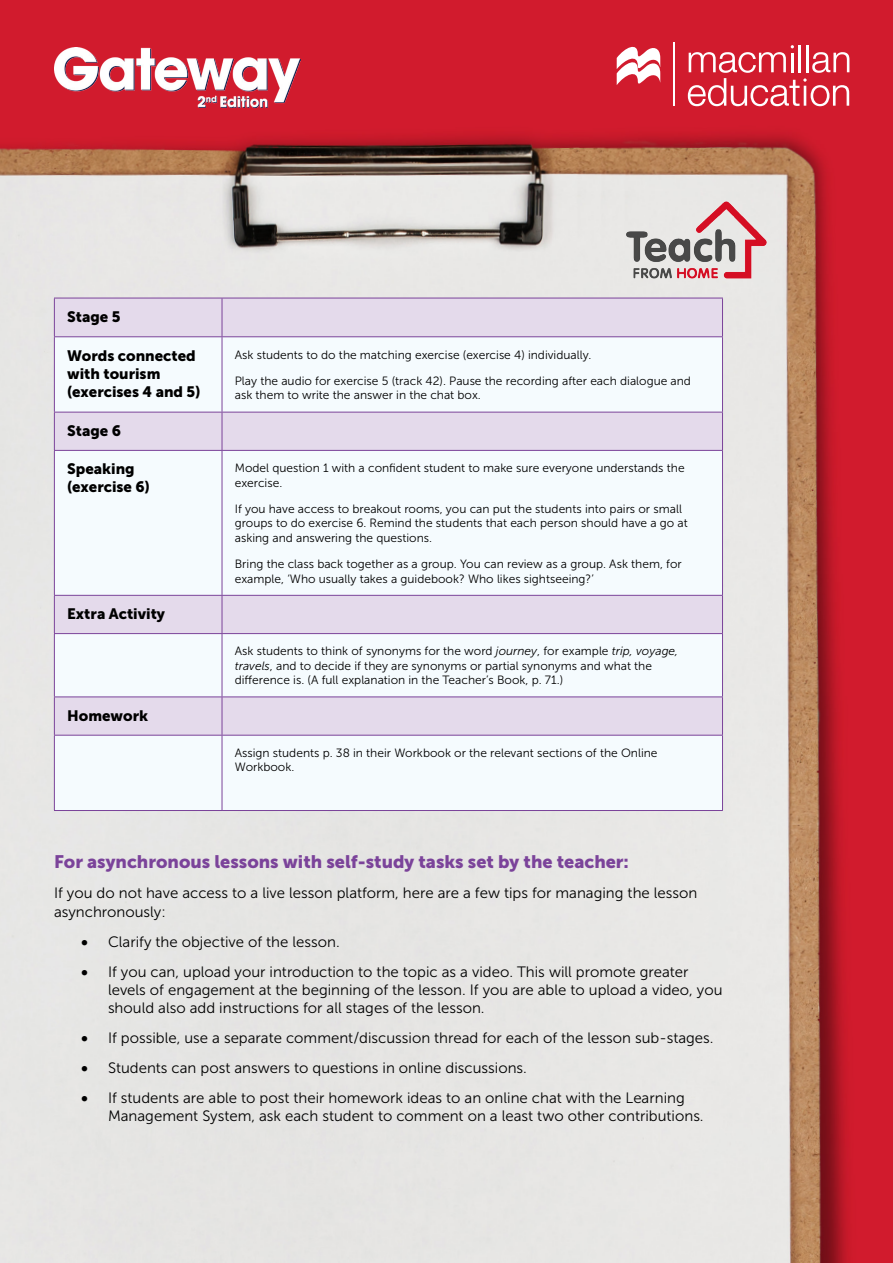
<style>
.page{position:relative;width:893px;height:1263px;background:#fff}
.page>*{position:absolute;margin:0;border:0;box-sizing:border-box;transform-origin:0 0}
.t1{font:18px "Museo Sans 900";color:#7b439a}
.t2{font:15px/18px "Museo Sans 300";color:#000}
.t3{font:15px/18px "Museo Sans 900";color:#000}
.t4{font:12px/14.4px "Museo Sans 300";color:#000}
.s1{font-style:italic}
</style>
<div class="page">
<img style="left:0;top:0;width:893px;height:1263px">
<img style="left:586px;top:165px;width:210px;height:167px">
<svg style="left:617px;top:43px;width:43px;height:44px"></svg>
<hr style="left:673px;top:43px;width:2px;height:63px;background:#fff">
<svg style="left:688px;top:45px;width:161px;height:61px"></svg>
<hr style="left:804px;top:86px;width:2px;height:20px;background:#fff">
<div style="left:55px;top:299px;width:667px;height:37px;background:#e4daeb"></div>
<svg style="left:55px;top:337px;width:667px;height:473px;fill:#f5fbfe"></svg>
<hr style="left:54px;top:298px;width:168px;height:1px;background:#7b439a">
<hr style="left:54px;top:298px;width:1px;height:38px;background:#7b439a">
<hr style="left:222px;top:298px;width:501px;height:1px;background:#7b439a">
<hr style="left:222px;top:298px;width:1px;height:38px;background:#7b439a">
<hr style="left:722px;top:298px;width:1px;height:38px;background:#7b439a">
<hr style="left:54px;top:336px;width:168px;height:1px;background:#7b439a">
<hr style="left:54px;top:337px;width:1px;height:75px;background:#7b439a">
<hr style="left:222px;top:336px;width:501px;height:1px;background:#7b439a">
<hr style="left:222px;top:337px;width:1px;height:75px;background:#7b439a">
<hr style="left:722px;top:337px;width:1px;height:75px;background:#7b439a">
<hr style="left:54px;top:412px;width:168px;height:1px;background:#7b439a">
<hr style="left:54px;top:412px;width:1px;height:38px;background:#7b439a">
<hr style="left:222px;top:412px;width:501px;height:1px;background:#7b439a">
<hr style="left:222px;top:412px;width:1px;height:38px;background:#7b439a">
<hr style="left:722px;top:412px;width:1px;height:38px;background:#7b439a">
<hr style="left:54px;top:450px;width:168px;height:1px;background:#7b439a">
<hr style="left:54px;top:451px;width:1px;height:144px;background:#7b439a">
<hr style="left:222px;top:450px;width:501px;height:1px;background:#7b439a">
<hr style="left:222px;top:451px;width:1px;height:144px;background:#7b439a">
<hr style="left:722px;top:451px;width:1px;height:144px;background:#7b439a">
<hr style="left:54px;top:595px;width:168px;height:1px;background:#7b439a">
<hr style="left:54px;top:596px;width:1px;height:37px;background:#7b439a">
<hr style="left:222px;top:595px;width:501px;height:1px;background:#7b439a">
<hr style="left:222px;top:596px;width:1px;height:37px;background:#7b439a">
<hr style="left:722px;top:596px;width:1px;height:37px;background:#7b439a">
<hr style="left:54px;top:633px;width:168px;height:1px;background:#7b439a">
<hr style="left:54px;top:634px;width:1px;height:62px;background:#7b439a">
<hr style="left:222px;top:633px;width:501px;height:1px;background:#7b439a">
<hr style="left:222px;top:634px;width:1px;height:62px;background:#7b439a">
<hr style="left:722px;top:634px;width:1px;height:62px;background:#7b439a">
<hr style="left:54px;top:696px;width:168px;height:1px;background:#7b439a">
<hr style="left:54px;top:697px;width:1px;height:38px;background:#7b439a">
<hr style="left:222px;top:696px;width:501px;height:1px;background:#7b439a">
<hr style="left:222px;top:697px;width:1px;height:38px;background:#7b439a">
<hr style="left:722px;top:697px;width:1px;height:38px;background:#7b439a">
<hr style="left:54px;top:735px;width:168px;height:1px;background:#7b439a">
<hr style="left:54px;top:735px;width:1px;height:75px;background:#7b439a">
<hr style="left:222px;top:735px;width:501px;height:1px;background:#7b439a">
<hr style="left:222px;top:735px;width:1px;height:75px;background:#7b439a">
<hr style="left:722px;top:735px;width:1px;height:75px;background:#7b439a">
<hr style="left:54px;top:810px;width:168px;height:1px;background:#7b439a">
<hr style="left:222px;top:810px;width:501px;height:1px;background:#7b439a">
<img style="left:54px;top:48px;width:246px;height:59px">
<p class="t3" style="left:67px;top:308px;width:55px">Stage 5</p>
<p class="t3" style="left:67px;top:346px;width:135px">Words connected with tourism (exercises 4 and 5)</p>
<p class="t4" style="left:235px;top:341px;width:458px;line-height:26.4px">Ask students to do the matching exercise (exercise 4) individually.<br>Play the audio for exercise 5 (track 42). Pause the recording after each dialogue and</p>
<p class="t4" style="left:235px;top:388px;width:248px">ask them to write the answer in the chat box.</p>
<p class="t3" style="left:67px;top:422px;width:55px">Stage 6</p>
<p class="t3" style="left:67px;top:460px;width:84px">Speaking (exercise 6)</p>
<p class="t4" style="left:235px;top:461px;width:451px">Model question 1 with a confident student to make sure everyone understands the exercise.</p>
<p class="t4" style="left:235px;top:502px;width:455px">If you have access to breakout rooms, you can put the students into pairs or small groups to do exercise 6. Remind the students that each person should have a go at asking and answering the questions.</p>
<p class="t4" style="left:235px;top:557px;width:448px">Bring the class back together as a group. You can review as a group. Ask them, for example, ‘Who usually takes a guidebook? Who likes sightseeing?’</p>
<p class="t3" style="left:67px;top:605px;width:99px">Extra Activity</p>
<p class="t4" style="left:235px;top:644px;width:445px">Ask students to think of synonyms for the word <span class="s1">journey</span>, for example <span class="s1">trip, voyage, travels</span>, and to decide if they are synonyms or partial synonyms and what the difference is. (A full explanation in the Teacher’s Book, p. 71.)</p>
<p class="t3" style="left:67px;top:707px;width:82px">Homework</p>
<p class="t4" style="left:235px;top:746px;width:424px">Assign students p. 38 in their Workbook or the relevant sections of the Online<br>Workbook.</p>
<h1 class="t1" style="left:54px;top:852px;width:577px">For asynchronous lessons with self-study tasks set by the teacher:</h1>
<p class="t2" style="left:54px;top:884px;width:645px">If you do not have access to a live lesson platform, here are a few tips for managing the lesson asynchronously:</p>
<p class="t2" style="left:81px;top:932px;width:260px">• Clarify the objective of the lesson.</p>
<p class="t2" style="left:108px;top:962px;width:616px;text-indent:-27px">• If you can, upload your introduction to the topic as a video. This will promote greater levels of engagement at the beginning of the lesson. If you are able to upload a video, you should also add instructions for all stages of the lesson.</p>
<p class="t2" style="left:81px;top:1028px;width:634px">• If possible, use a separate comment/discussion thread for each of the lesson sub-stages.</p>
<p class="t2" style="left:81px;top:1058px;width:447px">• Students can post answers to questions in online discussions.</p>
<p class="t2" style="left:108px;top:1088px;width:597px;text-indent:-27px">• If students are able to post their homework ideas to an online chat with the Learning<br>Management System, ask each student to comment on a least two other contributions.</p>
</div>
